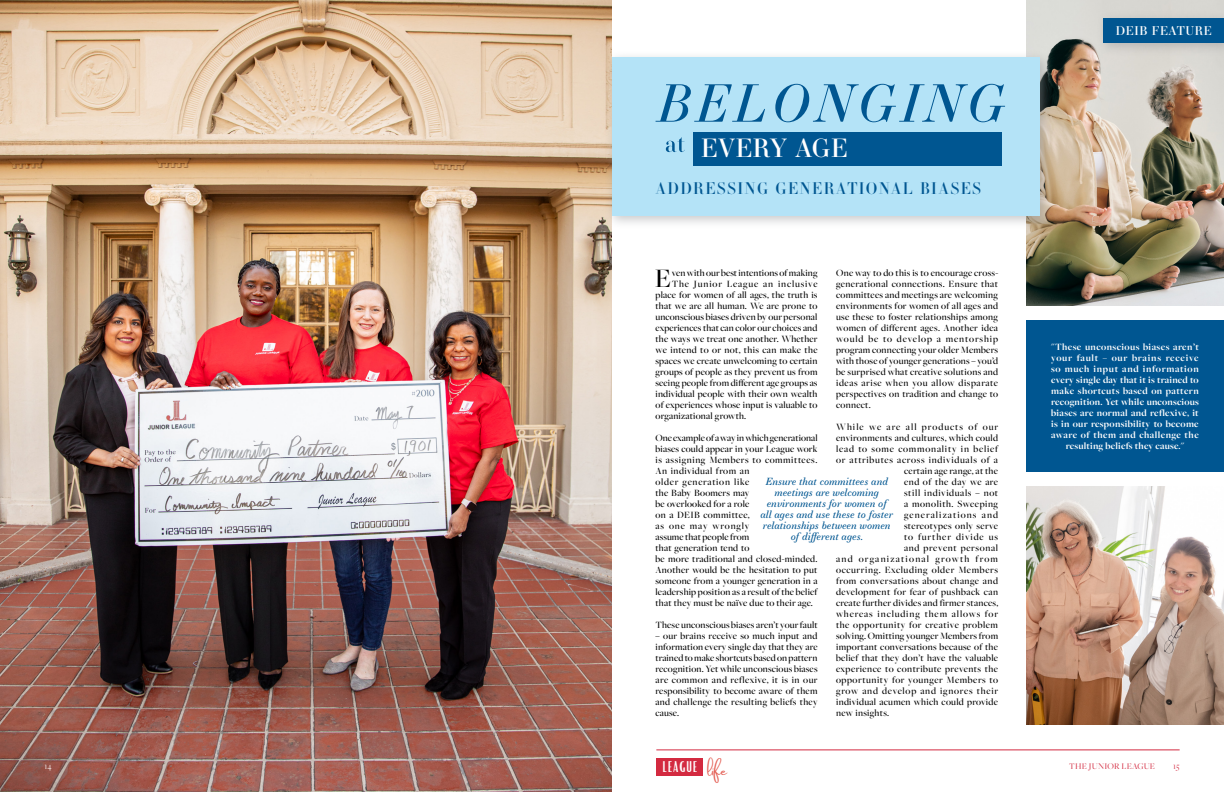
<style>
.page{position:relative;width:1224px;height:792px;background:#fff}
.page>*{position:absolute;margin:0;border:0;box-sizing:border-box;transform-origin:0 0}
.t1{font:500 27.6px "Freight Big Pro";color:#000}
.t2{font:25px "Essonnes Display";letter-spacing:.02em;color:#fff}
.t3{font:16px "Essonnes Headline";letter-spacing:.08em;color:#005691}
.t4{font:15px "Bright";letter-spacing:.06em;color:#fff}
.t5{font:12px "Essonnes Display";letter-spacing:.05em;color:#fff}
.t6{font:500 10px/11px "Freight Big Pro";letter-spacing:.025em;color:#000;text-align:justify}
.t7{font:700 10px/11px "Freight Big Pro";letter-spacing:.03em;color:#fff;text-align:center}
.t8{font:italic 10px/11px "Essonnes Text";color:#005691;text-align:center}
.t9{font:500 10px "Freight Big Pro";letter-spacing:.045em;color:#000}
.t10{font:500 10px "Freight Big Pro";letter-spacing:.055em;color:#000}
.t11{font:500 10px "Freight Big Pro";letter-spacing:.065em;color:#000}
.t12{font:500 10px "Freight Big Pro";letter-spacing:.075em;color:#000}
.t13{font:500 10px "Freight Big Pro";letter-spacing:.105em;color:#000}
.t14{font:500 10px "Freight Big Pro";letter-spacing:.05em;color:#000}
.t15{font:500 10px "Freight Big Pro";letter-spacing:.08em;color:#000}
.t16{font:500 10px "Freight Big Pro";letter-spacing:.09em;color:#000}
.t17{font:500 10px "Freight Big Pro";letter-spacing:.12em;color:#000}
.t18{font:500 10px "Freight Big Pro";letter-spacing:.085em;color:#000}
.t19{font:500 10px "Freight Big Pro";letter-spacing:.095em;color:#000}
.t20{font:9px "Freight Big Pro";letter-spacing:.02em;color:#d32a40}
.t21{font:9px "Freight Big Pro";color:#fff}
</style>
<div class="page">
<hr style="left:656px;top:750px;width:524px;height:1px;background:#d32a40">
<div style="left:657px;top:758px;width:46px;height:18px;background:#d32a40"></div>
<img style="left:0;top:0;width:612px;height:792px">
<img style="left:1026px;top:486px;width:198px;height:238px">
<img style="left:1026px;top:0;width:198px;height:306px">
<div style="left:605px;top:50px;width:448px;height:179px;background:#939598;opacity:.5"></div>
<div style="left:612px;top:58px;width:428px;height:158px;background:#b4e3f7"></div>
<div style="left:1097px;top:11px;width:127px;height:45px;background:#939598;opacity:.5"></div>
<div style="left:1104px;top:18px;width:120px;height:25px;background:#005691"></div>
<div style="left:1026px;top:320px;width:198px;height:152px;background:#005691"></div>
<svg style="left:656px;top:84px;width:349px;height:38px"></svg>
<svg style="left:666px;top:137px;width:19px;height:15px"></svg>
<div style="left:693px;top:132px;width:309px;height:33px;background:#005691"></div>
<p class="t21" style="left:45px;top:761px;width:9px">14</p>
<h2 class="t2" style="left:701px;top:130px;width:148px">EVERY AGE</h2>
<h3 class="t3" style="left:656px;top:177px;width:327px">ADDRESSING GENERATIONAL BIASES</h3>
<p class="t6" style="left:836px;top:267px;width:164px">One way to do this is to encourage cross&shy;generational connections. Ensure that committees and meetings are welcoming environments for women of all ages and use these to foster relationships among women of different ages. Another idea would be to develop a mentorship program connecting your older Members with those of younger generations – you’d be surprised what creative solutions and ideas arise when you allow disparate perspectives on tradition and change to connect.</p>
<p class="t13" style="left:836px;top:420px;width:164px">While we are all products of our</p>
<p class="t6" style="left:836px;top:432px;width:164px">environments and cultures, which could</p>
<p class="t15" style="left:836px;top:442px;width:164px">lead to some commonality in belief</p>
<p class="t12" style="left:836px;top:453px;width:164px">or attributes across individuals of a</p>
<p class="t6" style="left:904px;top:465px;width:95px">certain age range, at the</p>
<p class="t9" style="left:904px;top:475px;width:95px">end of the day we are</p>
<p class="t11" style="left:904px;top:486px;width:96px">still individuals – not</p>
<p class="t10" style="left:904px;top:497px;width:95px">a monolith. Sweeping</p>
<p class="t13" style="left:904px;top:508px;width:95px">generalizations and</p>
<p class="t6" style="left:904px;top:520px;width:95px">stereotypes only serve</p>
<p class="t19" style="left:904px;top:530px;width:95px">to further divide us</p>
<p class="t11" style="left:904px;top:541px;width:95px">and prevent personal</p>
<p class="t17" style="left:836px;top:552px;width:164px">and organizational growth from</p>
<p class="t11" style="left:836px;top:563px;width:164px">occurring. Excluding older Members</p>
<p class="t14" style="left:836px;top:574px;width:163px">from conversations about change and</p>
<p class="t9" style="left:836px;top:585px;width:164px">development for fear of pushback can</p>
<p class="t6" style="left:836px;top:597px;width:164px">create further divides and firmer stances,</p>
<p class="t16" style="left:836px;top:607px;width:163px">whereas including them allows for</p>
<p class="t10" style="left:836px;top:618px;width:164px">the opportunity for creative problem</p>
<p class="t6" style="left:836px;top:630px;width:164px">solving. Omitting younger Members from</p>
<p class="t6" style="left:836px;top:641px;width:164px">important conversations because of the</p>
<p class="t6" style="left:836px;top:652px;width:164px">belief that they don’t have the valuable</p>
<p class="t9" style="left:836px;top:662px;width:164px">experience to contribute prevents the</p>
<p class="t10" style="left:836px;top:673px;width:164px">opportunity for younger Members to</p>
<p class="t12" style="left:836px;top:684px;width:164px">grow and develop and ignores their</p>
<p class="t6" style="left:836px;top:696px;width:163px">individual acumen which could provide</p>
<p class="t6" style="left:836px;top:707px;width:55px">new insights.</p>
<h1 class="t1" style="left:655px;top:260px;width:18px">E</h1>
<p class="t6" style="left:672px;top:267px;width:147px">ven with our best intentions of making</p>
<p class="t18" style="left:672px;top:277px;width:147px">The Junior League an inclusive</p>
<p class="t6" style="left:656px;top:289px;width:164px">place for women of all ages, the truth is</p>
<p class="t6" style="left:656px;top:300px;width:163px">that we are all human. We are prone to</p>
<p class="t6" style="left:656px;top:311px;width:163px">unconscious biases driven by our personal</p>
<p class="t6" style="left:656px;top:322px;width:163px">experiences that can color our choices and</p>
<p class="t6" style="left:656px;top:333px;width:164px">the ways we treat one another. Whether</p>
<p class="t6" style="left:656px;top:344px;width:164px">we intend to or not, this can make the</p>
<p class="t6" style="left:656px;top:355px;width:163px">spaces we create unwelcoming to certain</p>
<p class="t6" style="left:656px;top:366px;width:164px">groups of people as they prevent us from</p>
<p class="t6" style="left:656px;top:377px;width:163px">seeing people from different age groups as</p>
<p class="t6" style="left:656px;top:388px;width:163px">individual people with their own wealth</p>
<p class="t6" style="left:656px;top:399px;width:164px">of experiences whose input is valuable to</p>
<p class="t6" style="left:656px;top:410px;width:92px">organizational growth.</p>
<p class="t6" style="left:656px;top:432px;width:164px;text-align:left">One example of a way in which generational biases could appear in your League work is assigning Members to committees.<br>An individual from an<br>older generation like<br>the Baby Boomers may<br>be overlooked for a role<br>on a DEIB committee,<br>as one may wrongly<br>assume that people from<br>that generation tend to<br>be more traditional and closed-minded.<br>Another would be the hesitation to put someone from a younger generation in a leadership position as a result of the belief that they must be naïve due to their age.</p>
<p class="t6" style="left:656px;top:619px;width:164px">These unconscious biases aren’t your fault</p>
<p class="t6" style="left:656px;top:630px;width:164px">– our brains receive so much input and information every single day that they are trained to make shortcuts based on pattern recognition. Yet while unconscious biases are common and reflexive, it is in our responsibility to become aware of them and challenge the resulting beliefs they cause.</p>
<p class="t8" style="left:760px;top:476px;width:134px">Ensure that committees and meetings are welcoming environments for women of all ages and use these to foster relationships between women of different ages.</p>
<h3 class="t4" style="left:662px;top:757px;width:66px">LEAGUE <sub>life</sub></h3>
<p class="t5" style="left:1116px;top:22px;width:97px">DEIB FEATURE</p>
<p class="t7" style="left:1051px;top:341px;width:149px">"These unconscious biases aren’t your fault – our brains receive so much input and information every single day that it is trained to make shortcuts based on pattern recognition. Yet while unconscious biases are normal and reflexive, it is in our responsibility to become aware of them and challenge the resulting beliefs they cause."</p>
<p class="t20" style="left:1069px;top:761px;width:87px">THE JUNIOR LEAGUE</p>
<p class="t20" style="left:1173px;top:761px;width:8px">15</p>
</div>
